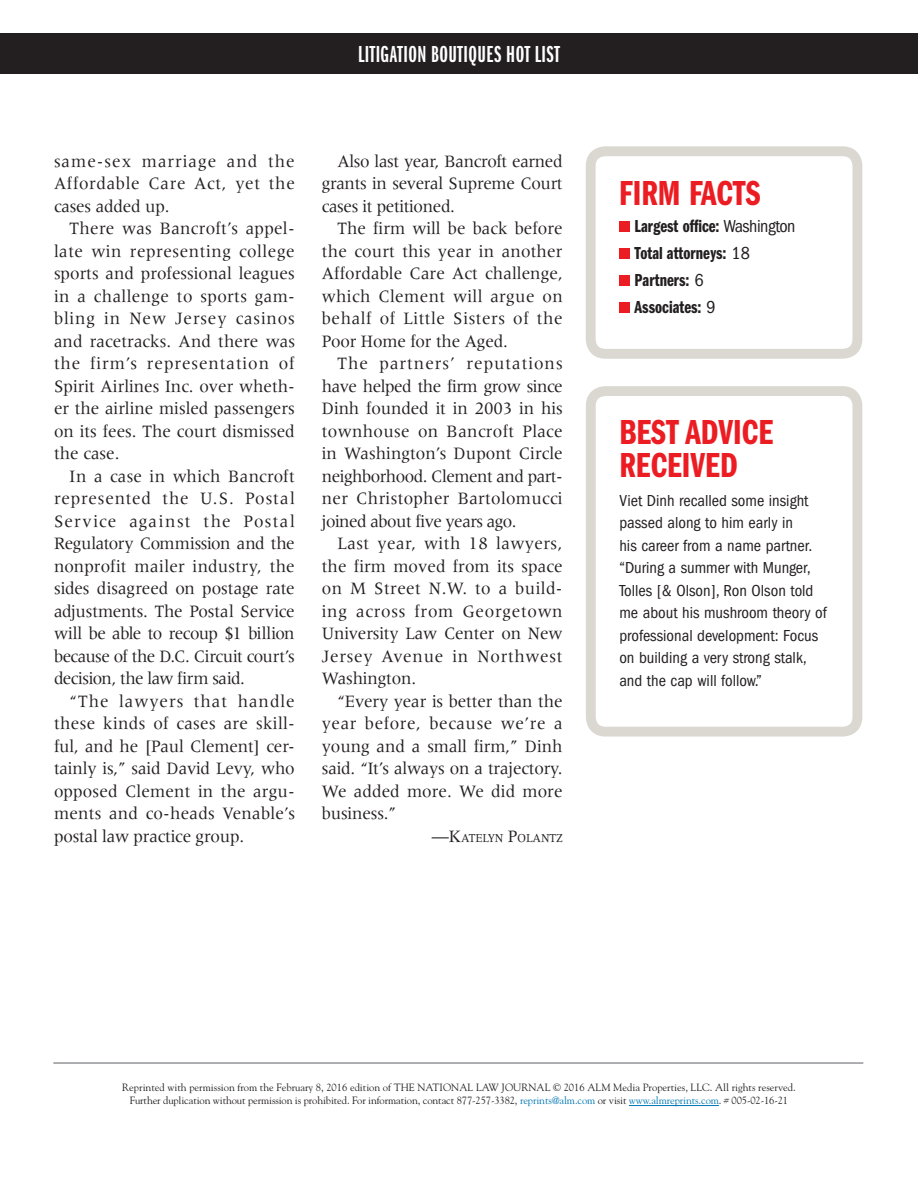
<style>
.page{position:relative;width:918px;height:1188px;background:#fff}
.page>*{position:absolute;margin:0;border:0;box-sizing:border-box;transform-origin:0 0}
.t1{font:36px/33px "ITC Franklin Gothic Std Dm Cp";color:#eb1d23}
.t2{font:24px "ITC Franklin Gothic Std Dm X Cp";letter-spacing:.02em;color:#fff}
.t3{font:18px/22.5px "Meridien LT Std";letter-spacing:-.01em;color:#231f20;text-align:justify;scale:.95 1}
.t4{font:18px/27px "ITC Franklin Gothic Std Dm Cp";color:#231f20}
.t5{font:condensed 16.5px/22.5px "ITC Franklin Gothic Std";color:#231f20}
.t6{font:12.6px "Meridien LT Std";letter-spacing:-.015em;color:#231f20;scale:.95 1}
.t7{font:10.5px/13.5px "Goudy Std";letter-spacing:-.01em;color:#231f20;text-align:center}
.s1{font-size:18px}
.s2{font-family:"ITC Franklin Gothic Std";font-stretch:condensed}
.s3{color:#0077b3}
</style>
<div class="page">
<div style="left:619px;top:221px;width:11px;height:11px;background:#eb1d23"></div>
<div style="left:619px;top:248px;width:11px;height:11px;background:#eb1d23"></div>
<div style="left:619px;top:275px;width:11px;height:11px;background:#eb1d23"></div>
<div style="left:619px;top:302px;width:11px;height:11px;background:#eb1d23"></div>
<div style="left:586px;top:146px;width:276px;height:213px;border:10px solid #dad8d1;border-radius:15px"></div>
<div style="left:586px;top:386px;width:276px;height:351px;border:10px solid #dad8d1;border-radius:15px"></div>
<div style="left:0;top:33px;width:918px;height:40px;background:#231f20"></div>
<hr style="left:629px;top:1105px;width:90px;height:1px;background:#0077b3">
<hr style="left:53px;top:1062px;width:810px;height:2px;background:#939598">
<h2 class="t2" style="left:358px;top:41px;width:203px">LITIGATION BOUTIQUES HOT LIST</h2>
<p class="t3" style="left:54px;top:149px;width:255px">same-sex marriage and the Affordable Care Act, yet the cases added up.</p>
<p class="t3" style="left:54px;top:217px;width:255px;text-indent:16px">There was Bancroft’s appel&shy;late win representing college sports and professional leagues in a challenge to sports gam&shy;bling in New Jersey casinos and racetracks. And there was the firm’s representation of Spirit Airlines Inc. over wheth&shy;er the airline misled passengers on its fees. The court dismissed the case.</p>
<p class="t3" style="left:54px;top:464px;width:255px;text-indent:16px">In a case in which Bancroft represented the U.S. Postal Service against the Postal Regulatory Commission and the nonprofit mailer industry, the sides disagreed on postage rate adjustments. The Postal Service will be able to recoup $1 billion because of the D.C. Circuit court’s decision, the law firm said.</p>
<p class="t3" style="left:54px;top:689px;width:255px;text-indent:16px">“The lawyers that handle these kinds of cases are skill&shy;ful, and he [Paul Clement] cer&shy;tainly is,” said David Levy, who opposed Clement in the argu&shy;ments and co-heads Venable’s postal law practice group.</p>
<p class="t3" style="left:322px;top:149px;width:255px;text-indent:16px">Also last year, Bancroft earned grants in several Supreme Court cases it petitioned.</p>
<p class="t3" style="left:322px;top:217px;width:255px;text-indent:16px">The firm will be back before the court this year in another Affordable Care Act challenge, which Clement will argue on behalf of Little Sisters of the Poor Home for the Aged.</p>
<p class="t3" style="left:322px;top:352px;width:255px;text-indent:16px">The partners’ reputations have helped the firm grow since Dinh founded it in 2003 in his townhouse on Bancroft Place in Washington’s Dupont Circle neighborhood. Clement and part&shy;ner Christopher Bartolomucci joined about five years ago.</p>
<p class="t3" style="left:322px;top:532px;width:255px;text-indent:16px">Last year, with 18 lawyers, the firm moved from its space on M Street N.W. to a build&shy;ing across from Georgetown University Law Center on New Jersey Avenue in Northwest Washington.</p>
<p class="t3" style="left:322px;top:689px;width:255px;text-indent:16px">“Every year is better than the year before, because we’re a young and a small firm,” Dinh said. “It’s always on a trajectory.<br>We added more. We did more business.”</p>
<p class="t6" style="left:432px;top:831px;width:139px"><span class="s1">—K</span>ATELYN <span class="s1">P</span>OLANTZ</p>
<h1 class="t1" style="left:619px;top:177px;width:143px">firm facts</h1>
<p class="t4" style="left:635px;top:212px;width:162px">Largest office: <span class="s2">Washington<br></span>Total attorneys: <span class="s2">18<br></span>Partners: <span class="s2">6<br></span>Associates: <span class="s2">9</span></p>
<h1 class="t1" style="left:619px;top:417px;width:155px">best advice received</h1>
<p class="t5" style="left:619px;top:489px;width:209px">Viet Dinh recalled some insight passed along to him early in<br>his career from a name partner. “During a summer with Munger,<br>Tolles [&amp; Olson], Ron Olson told me about his mushroom theory of professional development: Focus on building a very strong stalk, and the cap will follow.”</p>
<p class="t7" style="left:122px;top:1080px;width:675px">Reprinted with permission from the February 8, 2016 edition of THE NATIONAL LAW JOURNAL © 2016 ALM Media Properties, LLC. All rights reserved.<br>Further duplication without permission is prohibited. For information, contact 877-257-3382, <span class="s3">reprints@alm.com</span> or visit <span class="s3">www.almreprints.com</span>. # 005-02-16-21</p>
</div>
